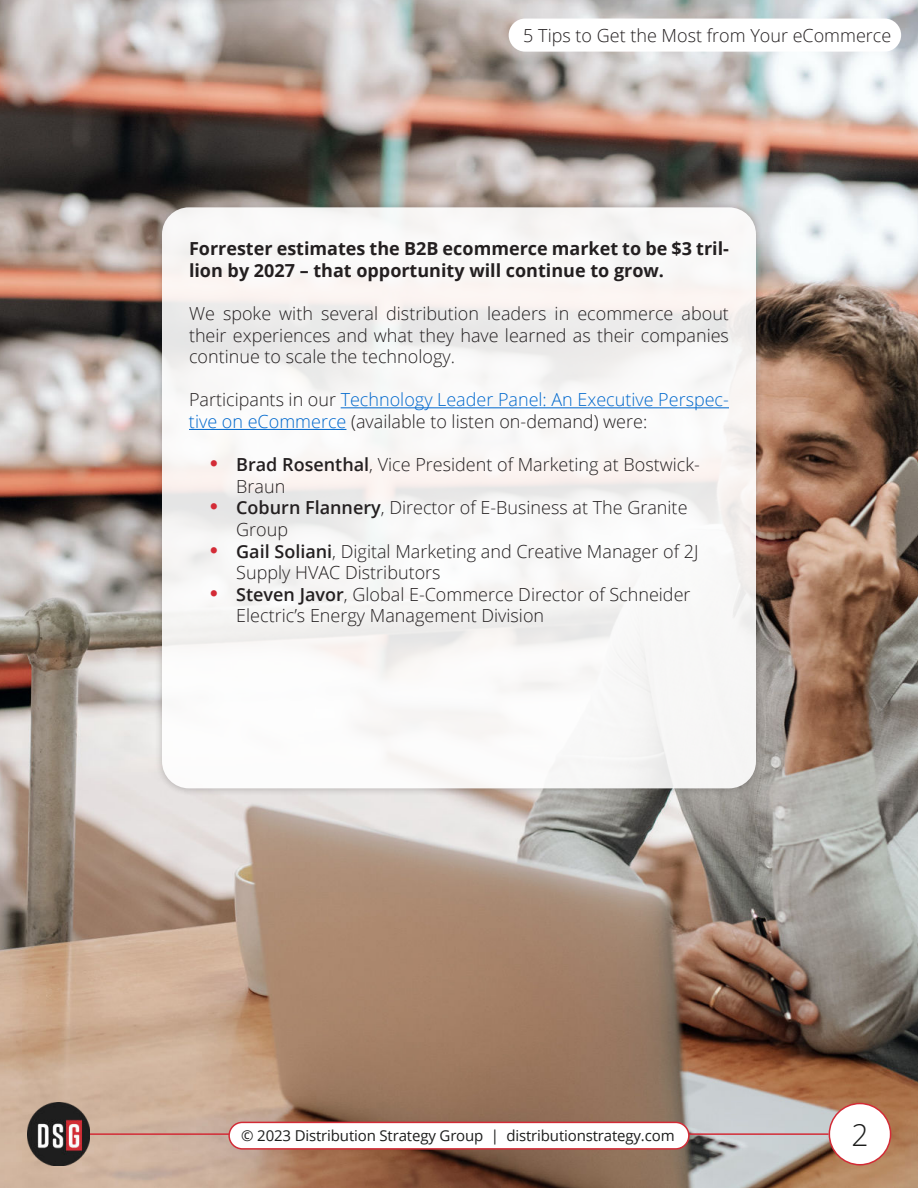
<style>
.page{position:relative;width:918px;height:1188px;background:#fff}
.page>*{position:absolute;margin:0;border:0;box-sizing:border-box;transform-origin:0 0}
.t1{font:300 30px "Open Sans";color:#1c1d1c}
.t2{font:300 18px/21.6px "Open Sans";color:#231f20;text-align:justify}
.t3{font:300 18px/21.6px "Open Sans";color:#0068cd}
.t4{font:700 18px/21.6px "Open Sans";color:#231f20}
.t5{font:15px "Open Sans";letter-spacing:-.01em;color:#1c1d1c}
.s1{color:#231f20}
.s2{font-weight:600}
</style>
<div class="page">
<img style="left:0;top:0;width:918px;height:1188px">
<div style="left:829px;top:1104px;width:62px;height:61px;background:#fff;border-radius:50%"></div>
<div style="left:829px;top:1103px;width:62px;height:62px;border:2px solid #d32b36;border-radius:50%"></div>
<hr style="left:90px;top:1133px;width:739px;height:2px;background:#d32b36">
<img style="left:27px;top:1103px;width:63px;height:63px">
<div style="left:229px;top:1122px;width:460px;height:27px;background:#fff;border-radius:13px"></div>
<div style="left:228px;top:1122px;width:462px;height:28px;border:2px solid #d32b36;border-radius:13px"></div>
<div style="left:154px;top:199px;width:610px;height:598px;background:#231f20;opacity:.3"></div>
<svg style="left:162px;top:207px;width:594px;height:581px;fill:#f8f7f6"></svg>
<hr style="left:341px;top:407px;width:388px;height:1px;background:#0068cd">
<hr style="left:189px;top:429px;width:157px;height:1px;background:#0068cd">
<div style="left:509px;top:19px;width:392px;height:33px;background:#fff;border-radius:17px"></div>
<svg style="left:211px;top:461px;width:6px;height:6px"></svg>
<svg style="left:211px;top:504px;width:6px;height:6px"></svg>
<svg style="left:211px;top:547px;width:6px;height:6px"></svg>
<svg style="left:211px;top:590px;width:6px;height:6px"></svg>
<p class="t2" style="left:523px;top:27px;width:370px">5 Tips to Get the Most from Your eCommerce</p>
<p class="t4" style="left:189px;top:240px;width:542px">Forrester estimates the B2B ecommerce market to be $3 tril&shy;lion by 2027 – that opportunity will continue to grow.</p>
<p class="t2" style="left:189px;top:305px;width:542px">We spoke with several distribution leaders in ecommerce about their experiences and what they have learned as their companies continue to scale the technology.</p>
<p class="t3" style="left:189px;top:391px;width:542px"><span class="s1">Participants in our</span> Technology Leader Panel: An Executive Perspec&shy;tive on eCommerce <span class="s1">(available to listen on-demand) were:</span></p>
<p class="t2" style="left:236px;top:456px;width:465px;text-align:left"><span class="s2">Brad Rosenthal</span>, Vice President of Marketing at Bostwick-Braun<br><span class="s2">Coburn Flannery</span>, Director of E-Business at The Granite Group<br><span class="s2">Gail Soliani</span>, Digital Marketing and Creative Manager of 2J Supply HVAC Distributors<br><span class="s2">Steven Javor</span>, Global E-Commerce Director of Schneider Electric’s Energy Management Division</p>
<p class="t5" style="left:241px;top:1130px;width:435px">© 2023 Distribution Strategy Group | distributionstrategy.com</p>
<h1 class="t1" style="left:851px;top:1123px;width:19px">2</h1>
</div>
